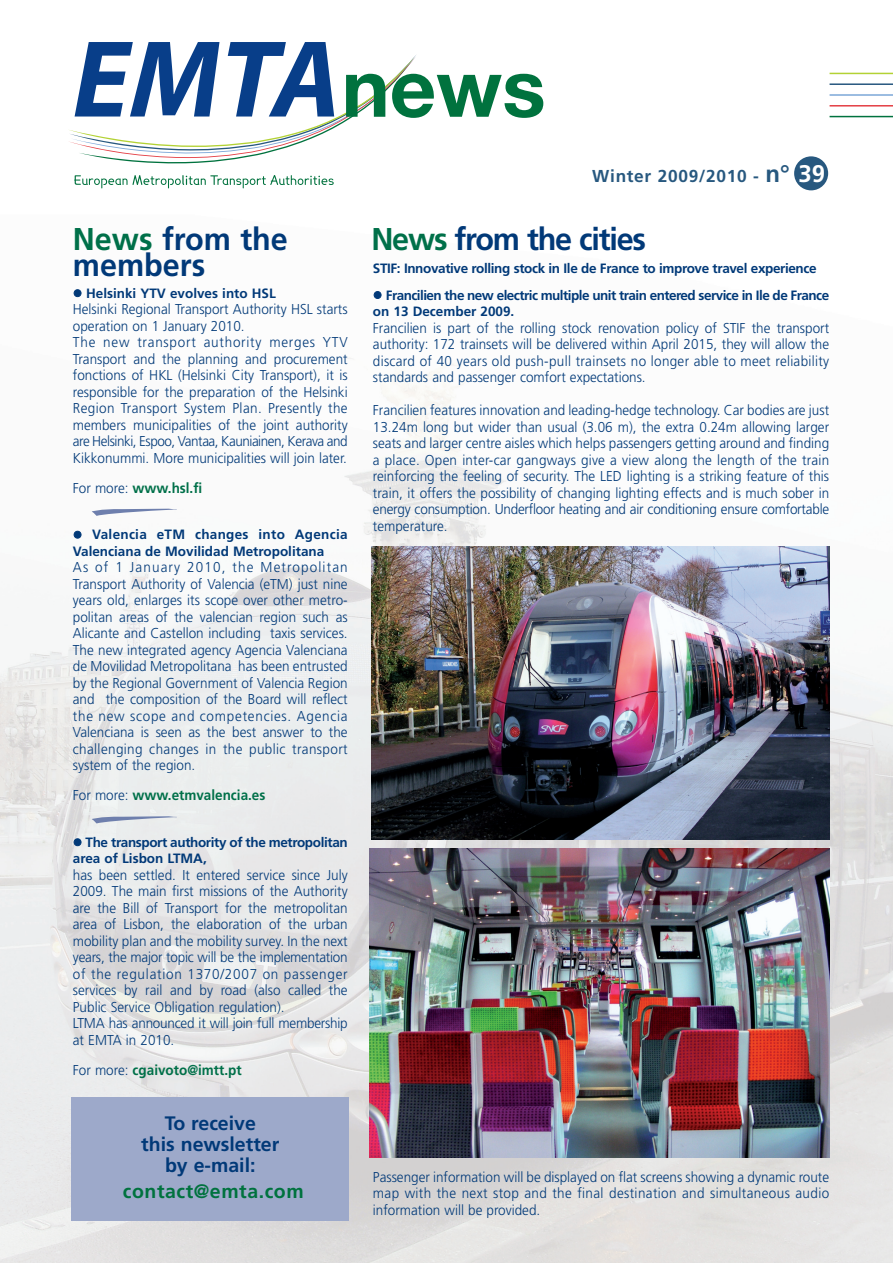
<style>
.page{position:relative;width:893px;height:1263px;background:#fff}
.page>*{position:absolute;margin:0;border:0;box-sizing:border-box;transform-origin:0 0}
.t1{font:700 81px "Helvetica Neue";color:#00723e}
.t2{font:700 31.5px "Frutiger";color:#013978}
.t3{font:700 31.5px "Frutiger";letter-spacing:-.04em;color:#013978}
.t4{font:700 19.5px/21px "Frutiger";color:#013978;text-align:center}
.t5{font:700 19.5px "Frutiger";letter-spacing:.03em;color:#00723e}
.t6{font:700 17.25px "Frutiger";letter-spacing:.04em;color:#27587f}
.t7{font:300 14.25px/16.5px "Frutiger";color:#013978;text-align:justify;scale:.94 1}
.t8{font:700 14.25px "Frutiger";color:#007049;scale:.94 1}
.t9{font:700 13.5px/27px "Frutiger";letter-spacing:-.03em;color:#013978}
.t10{font:700 13.5px/16.5px "Frutiger";color:#013978}
.s1{font-size:24px}
.s2{font-size:24px;color:#fff}
.s3{color:#007049}
.s4{font-weight:300;color:#013978}
</style>
<div class="page">
<img style="left:0;top:72px;width:893px;height:1191px">
<svg style="left:68px;top:42px;width:349px;height:123px"></svg>
<svg style="left:74px;top:175px;width:260px;height:13px"></svg>
<div style="left:794px;top:156px;width:34px;height:34px;background:#27587f;border-radius:50%"></div>
<hr style="left:830px;top:73px;width:63px;height:1px;background:#b3d234">
<hr style="left:830px;top:83px;width:63px;height:2px;background:#27587f">
<hr style="left:830px;top:94px;width:63px;height:2px;background:#7ca7d8">
<hr style="left:830px;top:105px;width:63px;height:2px;background:#e43e44">
<hr style="left:830px;top:116px;width:63px;height:1px;background:#00723e">
<div style="left:71px;top:1097px;width:278px;height:123px;background:#9da9ca"></div>
<svg style="left:92px;top:509px;width:85px;height:7px"></svg>
<svg style="left:92px;top:816px;width:85px;height:7px"></svg>
<img style="left:371px;top:546px;width:458px;height:293px">
<img style="left:370px;top:848px;width:459px;height:309px">
<svg style="left:374px;top:291px;width:7px;height:7px"></svg>
<svg style="left:74px;top:290px;width:7px;height:7px"></svg>
<svg style="left:74px;top:531px;width:7px;height:7px"></svg>
<svg style="left:74px;top:839px;width:7px;height:7px"></svg>
<p class="t1" style="left:342px;top:59px;width:205px">news</p>
<p class="t6" style="left:592px;top:169px;width:234px">Winter 2009/2010 - <span class="s1">n°</span> <span class="s2">39</span></p>
<p class="t2" style="left:73px;top:226px;width:217px"><span class="s3">News</span> from the</p>
<p class="t3" style="left:371px;top:226px;width:276px"><span class="s3">News</span> from the cities</p>
<p class="t2" style="left:73px;top:252px;width:134px">members</p>
<p class="t9" style="left:386px;top:255px;width:445px;text-indent:-13px">STIF: Innovative rolling stock in Ile de France to improve travel experience<br>Francilien the new electric multiple unit train entered service in Ile de France</p>
<p class="t10" style="left:373px;top:304px;width:143px">on 13 December 2009.</p>
<p class="t7" style="left:373px;top:320px;width:487px">Francilien is part of the rolling stock renovation policy of STIF the transport authority: 172 trainsets will be delivered within April 2015, they will allow the discard of 40 years old push-pull trainsets no longer able to meet reliability standards and passenger comfort expectations.</p>
<p class="t7" style="left:373px;top:403px;width:487px">Francilien features innovation and leading-hedge technology. Car bodies are just 13.24m long but wider than usual (3.06 m), the extra 0.24m allowing larger seats and larger centre aisles which helps passengers getting around and finding a place. Open inter-car gangways give a view along the length of the train reinforcing the feeling of security. The LED lighting is a striking feature of this train, it offers the possibility of changing lighting effects and is much sober in energy consumption. Underfloor heating and air conditioning ensure comfortable temperature.</p>
<p class="t10" style="left:86px;top:286px;width:191px">Helsinki YTV evolves into HSL</p>
<p class="t7" style="left:73px;top:302px;width:294px;text-align:left">Helsinki Regional Transport Authority HSL starts operation on 1 January 2010.<br>The new transport authority merges YTV Transport and the planning and procurement fonctions of HKL (Helsinki City Transport), it is responsible for the preparation of the Helsinki Region Transport System Plan. Presently the members municipalities of the joint authority are Helsinki, Espoo, Vantaa, Kauniainen, Kerava and Kikkonummi. More municipalities will join later.</p>
<p class="t8" style="left:73px;top:482px;width:139px"><span class="s4">For more:</span> www.hsl.fi</p>
<p class="t10" style="left:73px;top:527px;width:276px;text-indent:19px">Valencia eTM changes into Agencia<br>Valenciana de Movilidad Metropolitana</p>
<p class="t7" style="left:73px;top:560px;width:294px">As of 1 January 2010, the Metropolitan Transport Authority of Valencia (eTM) just nine years old, enlarges its scope over other metro&shy;politan areas of the valencian region such as Alicante and Castellon including taxis services.<br>The new integrated agency Agencia Valenciana de Movilidad Metropolitana has been entrusted by the Regional Government of Valencia Region and the composition of the Board will reflect the new scope and competencies. Agencia Valenciana is seen as the best answer to the challenging changes in the public transport system of the region.</p>
<p class="t8" style="left:73px;top:789px;width:206px"><span class="s4">For more:</span> www.etmvalencia.es</p>
<p class="t9" style="left:73px;top:835px;width:276px;line-height:16.5px;text-indent:13px">The transport authority of the metropolitan area of Lisbon LTMA,</p>
<p class="t7" style="left:73px;top:868px;width:294px;text-align:left">has been settled. It entered service since July 2009. The main first missions of the Authority are the Bill of Transport for the metropolitan area of Lisbon, the elaboration of the urban mobility plan and the mobility survey. In the next years, the major topic will be the implementation of the regulation 1370/2007 on passenger services by rail and by road (also called the Public Service Obligation regulation).<br>LTMA has announced it will join full membership at EMTA in 2010.</p>
<p class="t8" style="left:73px;top:1064px;width:181px"><span class="s4">For more:</span> cgaivoto@imtt.pt</p>
<p class="t4" style="left:141px;top:1114px;width:140px">To receive<br>this newsletter by e-mail:</p>
<p class="t5" style="left:123px;top:1183px;width:182px">contact@emta.com</p>
<p class="t7" style="left:373px;top:1169px;width:487px">Passenger information will be displayed on flat screens showing a dynamic route map with the next stop and the final destination and simultaneous audio information will be provided.</p>
</div>
